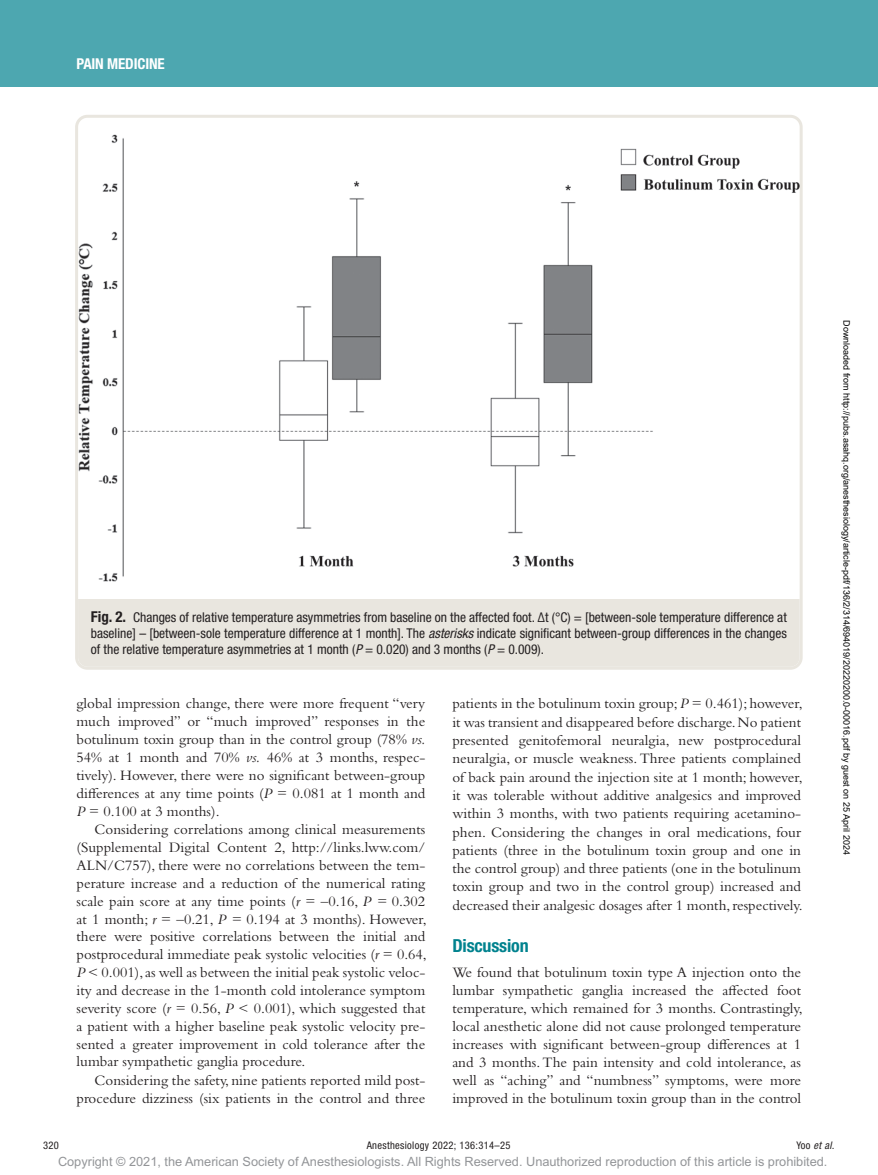
<style>
.page{position:relative;width:878px;height:1175px;background:#fff}
.page>*{position:absolute;margin:0;border:0;box-sizing:border-box;transform-origin:0 0}
.t1{font:700 condensed 18px "Helvetica Neue LT Std";letter-spacing:-.01em;color:#00828e}
.t2{font:15px/18px "Bembo Std";color:#231f20;text-align:justify}
.t3{font:700 condensed 15px "Helvetica Neue LT Std";letter-spacing:-.01em;color:#fff}
.t4{font:condensed 13.5px/15.8px "Helvetica Neue LT Std";color:#231f20;text-align:justify}
.t5{font:12.75px "Arial MT Std";color:#939598}
.t6{font:condensed 10.5px "Helvetica Neue LT Std";letter-spacing:.03em;color:#231f20}
.t7{font:italic condensed 10.5px "Helvetica Neue LT Std";color:#231f20}
.t8{font:9px "Arial";color:#000}
.s1{font-weight:700;font-size:15px}
.s2{font-style:italic}
.s3{font-style:normal}
</style>
<div class="page">
<div style="left:0;top:0;width:878px;height:86px;background:#4da7b0"></div>
<img style="left:79px;top:134px;width:719px;height:448px">
<div style="left:78px;top:599px;width:721px;height:67px;background:#e9e6df"></div>
<div style="left:75px;top:115px;width:727px;height:554px;border:3px solid #e9e6df;border-radius:11px"></div>
<p class="t3" style="left:77px;top:54px;width:90px">PAIN MEDICINE</p>
<p class="t4" style="left:91px;top:609px;width:697px"><span class="s1">Fig. 2.</span> Changes of relative temperature asymmetries from baseline on the affected foot. ∆t (°C) = [between-sole temperature difference at baseline] – [between-sole temperature difference at 1 month]. The <span class="s2">asterisks</span> indicate significant between-group differences in the changes of the relative temperature asymmetries at 1 month (<span class="s2">P</span> = 0.020) and 3 months (<span class="s2">P</span> = 0.009).</p>
<p class="t2" style="left:77px;top:694px;width:350px">global impression change, there were more frequent “very much improved” or “much improved” responses in the botulinum toxin group than in the control group (78% <span class="s2">vs.<br></span>54% at 1 month and 70% <span class="s2">vs.</span> 46% at 3 months, respec&shy;tively). However, there were no significant between-group differences at any time points (<span class="s2">P</span> = 0.081 at 1 month and <span class="s2">P</span> = 0.100 at 3 months).</p>
<p class="t2" style="left:77px;top:820px;width:352px;text-indent:18px">Considering correlations among clinical measurements (Supplemental Digital Content 2, http://links.lww.com/ ALN/C757), there were no correlations between the tem&shy;perature increase and a reduction of the numerical rating scale pain score at any time points (<span class="s2">r</span> = –0.16, <span class="s2">P =</span> 0.302 at 1 month; <span class="s2">r</span> = –0.21, <span class="s2">P =</span> 0.194 at 3 months). However, there were positive correlations between the initial and postprocedural immediate peak systolic velocities (<span class="s2">r</span> = 0.64, <span class="s2">P</span> &lt; 0.001), as well as between the initial peak systolic veloc&shy;ity and decrease in the 1-month cold intolerance symptom severity score (<span class="s2">r</span> = 0.56, <span class="s2">P</span> &lt; 0.001), which suggested that a patient with a higher baseline peak systolic velocity pre&shy;sented a greater improvement in cold tolerance after the lumbar sympathetic ganglia procedure.</p>
<p class="t2" style="left:77px;top:1070px;width:350px;text-align:right">Considering the safety, nine patients reported mild post&shy;procedure dizziness (six patients in the control and three</p>
<p class="t2" style="left:452px;top:694px;width:352px">patients in the botulinum toxin group; <span class="s2">P</span> = 0.461); however, it was transient and disappeared before discharge. No patient presented genitofemoral neuralgia, new postprocedural neuralgia, or muscle weakness. Three patients complained of back pain around the injection site at 1 month; however, it was tolerable without additive analgesics and improved within 3 months, with two patients requiring acetamino&shy;phen. Considering the changes in oral medications, four patients (three in the botulinum toxin group and one in the control group) and three patients (one in the botulinum toxin group and two in the control group) increased and decreased their analgesic dosages after 1 month, respectively.</p>
<p class="t1" style="left:452px;top:934px;width:78px">Discussion</p>
<p class="t2" style="left:452px;top:962px;width:352px">We found that botulinum toxin type A injection onto the lumbar sympathetic ganglia increased the affected foot temperature, which remained for 3 months. Contrastingly, local anesthetic alone did not cause prolonged temperature increases with significant between-group differences at 1 and 3 months. The pain intensity and cold intolerance, as well as “aching” and “numbness” symptoms, were more improved in the botulinum toxin group than in the control</p>
<p class="t8" style="left:850px;top:320px;width:536px;rotate:90deg">Downloaded from http://pubs.asahq.org/anesthesiology/article-pdf/136/2/314/694019/20220200.0-00016.pdf by guest on 25 April 2024</p>
<p class="t6" style="left:43px;top:1139px;width:174px">320 A</p>
<p class="t6" style="left:372px;top:1139px;width:140px">nesthesiology 2022; 136:314–25</p>
<p class="t7" style="left:796px;top:1139px;width:39px"><span class="s3">Yoo</span> et al.</p>
<p class="t5" style="left:58px;top:1154px;width:771px">Copyright © 2021, the American Society of Anesthesiologists. All Rights Reserved. Unauthorized reproduction of this article is prohibited.</p>
</div>
